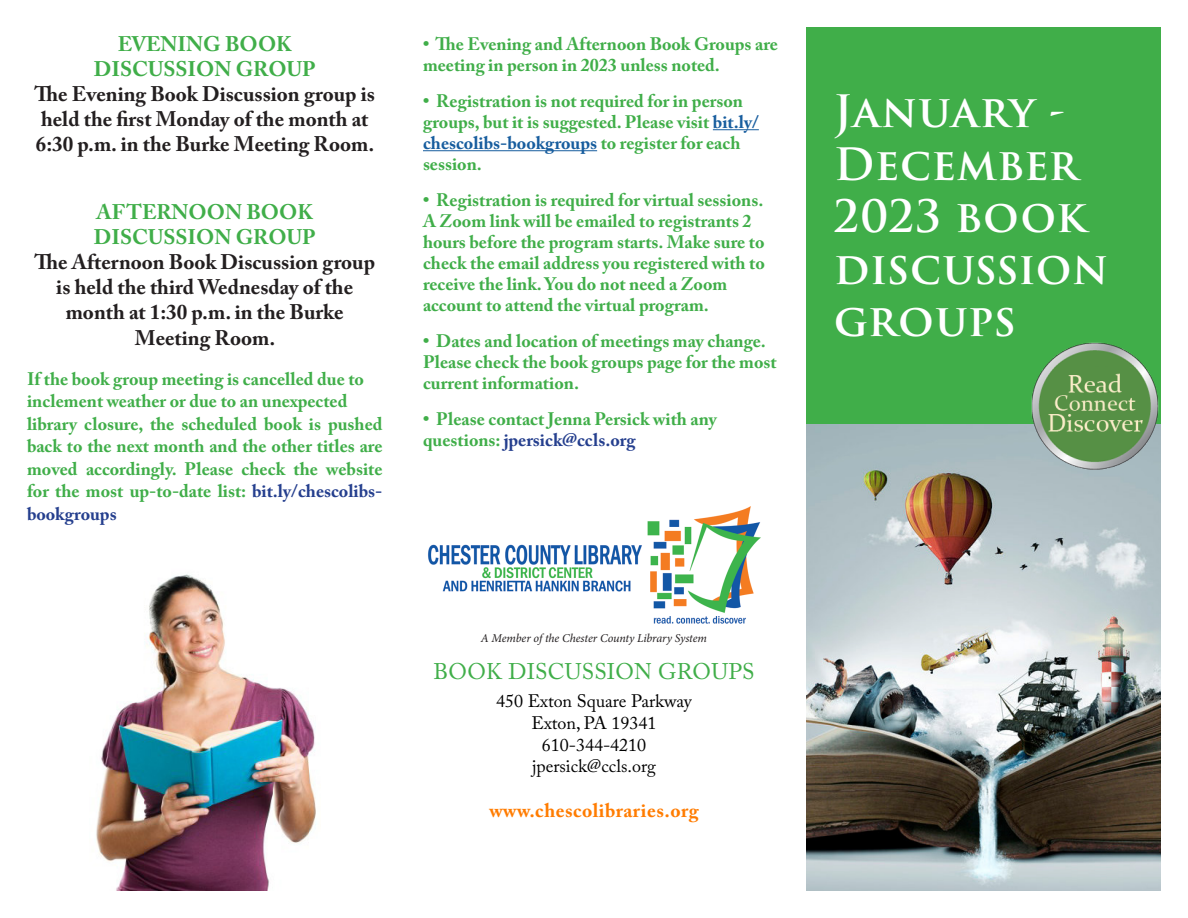
<style>
.page{position:relative;width:1188px;height:918px;background:#fff}
.page>*{position:absolute;margin:0;border:0;box-sizing:border-box;transform-origin:0 0}
.t1{font:600 43.5px/52.2px "Trajan Pro 3";letter-spacing:.01em;color:#fff}
.t2{font:22.5px "Adobe Caslon Pro";letter-spacing:.01em;color:#40ae49}
.t3{font:700 21px/25.2px "Adobe Caslon Pro";color:#231f20}
.t4{font:700 21px "Adobe Caslon Pro";color:#40ae49}
.t5{font:700 19.5px "Adobe Caslon Pro";letter-spacing:.025em;color:#ff7c00}
.t6{font:700 18px/21px "Adobe Caslon Pro";color:#40ae49}
.t7{font:18px "Adobe Caslon Pro";color:#000}
.t8{font:700 18px "Adobe Caslon Pro";color:#253f8e}
.t9{font:italic 12px "Minion Pro";letter-spacing:-.01em;color:#231f20}
.s1{color:#253f8e}
.s2{color:#175d9e}
.s3{color:#40ae49}
</style>
<div class="page">
<div style="left:806px;top:27px;width:355px;height:457px;background:#40ae49"></div>
<img style="left:428px;top:506px;width:333px;height:118px">
<img style="left:806px;top:425px;width:355px;height:466px">
<img style="left:1017px;top:342px;width:144px;height:150px">
<img style="left:96px;top:574px;width:220px;height:317px">
<hr style="left:713px;top:129px;width:46px;height:1px;background:#175d9e">
<hr style="left:423px;top:150px;width:174px;height:1px;background:#175d9e">
<p class="t4" style="left:118px;top:31px;width:176px">EVENING BOOK</p>
<p class="t4" style="left:94px;top:56px;width:223px">DISCUSSION GROUP</p>
<p class="t3" style="left:35px;top:81px;width:342px">The Evening Book Discussion group is held the first Monday of the month at<br>6:30 p.m. in the Burke Meeting Room.</p>
<p class="t4" style="left:96px;top:199px;width:218px">AFTERNOON BOOK</p>
<p class="t4" style="left:94px;top:224px;width:223px">DISCUSSION GROUP</p>
<p class="t3" style="left:34px;top:249px;width:342px;text-align:center">The Afternoon Book Discussion group is held the third Wednesday of the month at 1:30 p.m. in the Burke</p>
<p class="t3" style="left:135px;top:325px;width:142px">Meeting Room.</p>
<p class="t6" style="left:27px;top:368px;width:338px">If the book group meeting is cancelled due to</p>
<p class="t6" style="left:27px;top:391px;width:322px">inclement weather or due to an unexpected</p>
<p class="t6" style="left:27px;top:412px;width:357px;line-height:22.5px;text-align:justify">library closure, the scheduled book is pushed back to the next month and the other titles are moved accordingly. Please check the website for the most up-to-date list: <span class="s1">bit.ly/chescolibs&shy;bookgroups</span></p>
<p class="t6" style="left:423px;top:33px;width:357px">• The Evening and Afternoon Book Groups are meeting in person in 2023 unless noted.</p>
<p class="t6" style="left:423px;top:90px;width:337px">• Registration is not required for in person groups, but it is suggested. Please visit <span class="s2">bit.ly/ chescolibs-bookgroups</span> to register for each</p>
<p class="t6" style="left:423px;top:153px;width:60px">session.</p>
<p class="t6" style="left:423px;top:189px;width:343px">• Registration is required for virtual sessions.<br>A Zoom link will be emailed to registrants 2 hours before the program starts. Make sure to check the email address you registered with to receive the link. You do not need a Zoom</p>
<p class="t6" style="left:423px;top:294px;width:287px">account to attend the virtual program.</p>
<p class="t6" style="left:423px;top:330px;width:355px">• Dates and location of meetings may change.<br>Please check the book groups page for the most current information.</p>
<p class="t6" style="left:423px;top:408px;width:295px">• Please contact Jenna Persick with any</p>
<p class="t8" style="left:423px;top:429px;width:214px"><span class="s3">questions:</span> jpersick@ccls.org</p>
<p class="t9" style="left:481px;top:630px;width:228px">A Member of the Chester County Library System</p>
<p class="t2" style="left:433px;top:658px;width:323px">BOOK DISCUSSION GROUPS</p>
<p class="t7" style="left:496px;top:691px;width:197px">450 Exton Square Parkway</p>
<p class="t7" style="left:532px;top:712px;width:126px">Exton, PA 19341</p>
<p class="t7" style="left:542px;top:734px;width:106px">610-344-4210</p>
<p class="t7" style="left:532px;top:756px;width:125px">jpersick@ccls.org</p>
<p class="t5" style="left:489px;top:799px;width:211px">www.chescolibraries.org</p>
<p class="t1" style="left:834px;top:87px;width:255px">January -<br>December<br>2023 book</p>
<p class="t1" style="left:834px;top:243px;width:276px">discussion groups</p>
</div>
